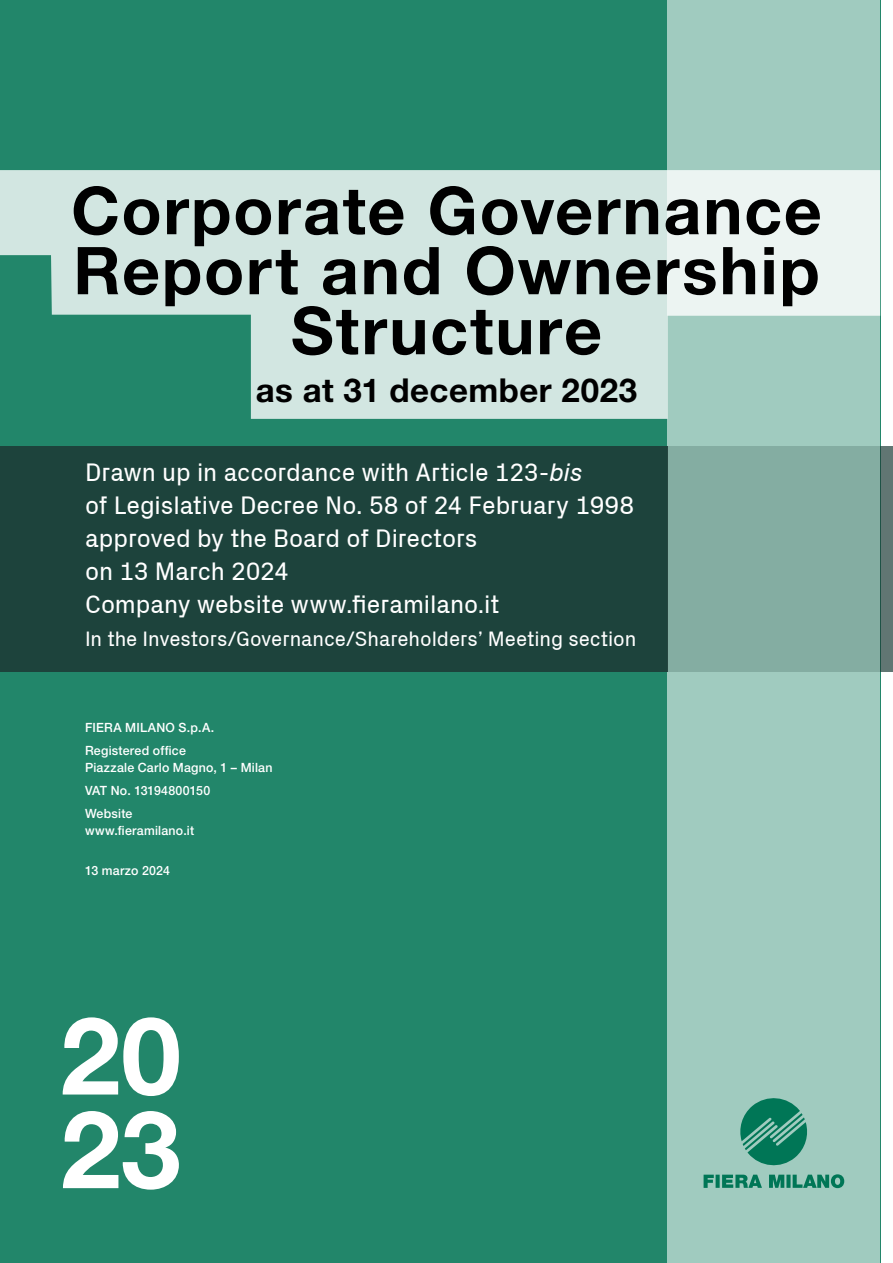
<style>
.page{position:relative;width:893px;height:1263px;background:#fff}
.page>*{position:absolute;margin:0;border:0;box-sizing:border-box;transform-origin:0 0}
.Cover_Anno{font:700 108px "Helvetica Neue LT Pro";color:#fff}
.Cover_TT{font:700 66px/60px "Helvetica Neue LT Pro";letter-spacing:.03em;color:#000;text-align:center}
.Cover_date{font:700 33px "Helvetica Neue LT Pro";letter-spacing:.015em;color:#000}
.Cover_tt{font:25.5px/33px "Px Grotesk";letter-spacing:-.005em;color:#fff}
.Cover_tt-2{font:21px "Px Grotesk";color:#fff}
.Cover_sotto{font:500 12.75px/16.8px "Helvetica Neue LT Pro";letter-spacing:.02em;color:#fff}
.s1{font-style:italic}
</style>
<div class="page">
<div style="left:0;top:0;width:880px;height:1263px;background:#22866a"></div>
<div style="left:668px;top:0;width:212px;height:1263px;background:#a0cbbf"></div>
<div style="left:668px;top:446px;width:212px;height:226px;background:#84ada2"></div>
<div style="left:0;top:446px;width:668px;height:226px;background:#1d433c"></div>
<div style="left:880px;top:446px;width:13px;height:226px;background:#617673"></div>
<svg style="left:0;top:170px;width:880px;height:249px;fill:#d2e6e1"></svg>
<svg style="left:704px;top:1098px;width:140px;height:90px"></svg>
<p class="Cover_TT" style="left:71px;top:179px;width:752px">Corporate Governance<br>Report and Ownership<br>Structure</p>
<p class="Cover_date" style="left:256px;top:370px;width:383px">as at 31 december 2023</p>
<p class="Cover_tt" style="left:85px;top:455px;width:551px">Drawn up in accordance with Article 123-<span class="s1">bis<br></span>of Legislative Decree No. 58 of 24 February 1998</p>
<p class="Cover_tt" style="left:85px;top:521px;width:394px">approved by the Board of Directors on 13 March 2024</p>
<p class="Cover_tt" style="left:85px;top:587px;width:416px">Company website www.fieramilano.it</p>
<p class="Cover_tt-2" style="left:85px;top:627px;width:553px">In the Investors/Governance/Shareholders’ Meeting section</p>
<p class="Cover_sotto" style="left:85px;top:719px;width:131px">FIERA MILANO S.p.A.</p>
<p class="Cover_sotto" style="left:85px;top:742px;width:189px">Registered office<br>Piazzale Carlo Magno, 1 – Milan</p>
<p class="Cover_sotto" style="left:85px;top:782px;width:127px">VAT No. 13194800150</p>
<p class="Cover_sotto" style="left:85px;top:805px;width:111px">Website www.fieramilano.it</p>
<p class="Cover_sotto" style="left:85px;top:862px;width:86px">13 marzo 2024</p>
<p class="Cover_Anno" style="left:60px;top:989px;width:122px">20</p>
<p class="Cover_Anno" style="left:61px;top:1083px;width:122px">23</p>
</div>
